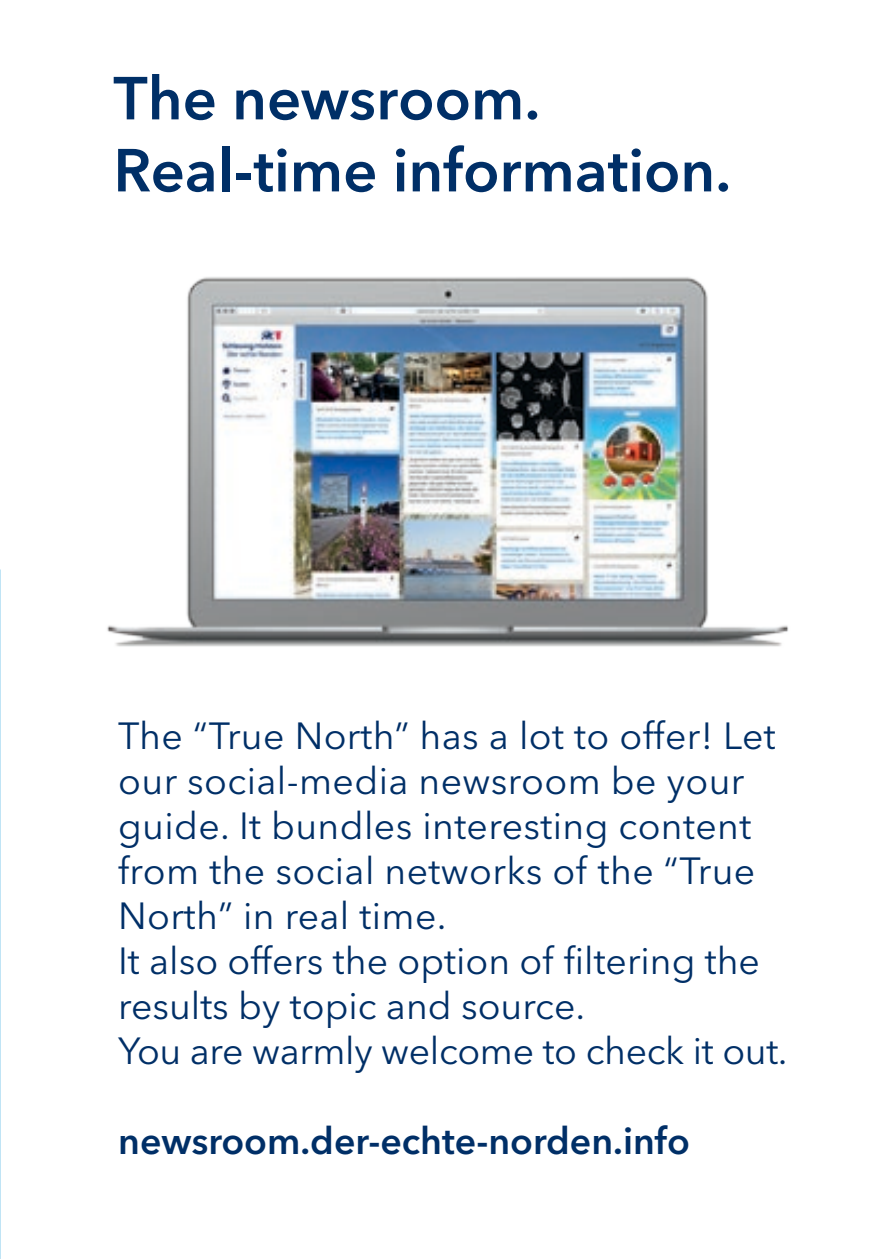
<style>
.page{position:relative;width:893px;height:1259px;background:#fff}
.page>*{position:absolute;margin:0;border:0;box-sizing:border-box;transform-origin:0 0}
.t1{font:600 60px/72px "Avenir Next LT Pro";color:#002f67}
.t2{font:37.5px/45px "Avenir Next LT Pro";letter-spacing:.01em;color:#002f67}
.t3{font:600 37.5px "Avenir Next LT Pro";color:#002f67}
</style>
<div class="page">
<img style="left:107px;top:277px;width:682px;height:370px">
<h1 class="t1" style="left:113px;top:62px;width:619px">The newsroom.<br>Real-time information.</h1>
<p class="t2" style="left:118px;top:714px;width:671px">The “True North” has a lot to offer! Let our social-media newsroom be your guide. It bundles interesting content from the social networks of the “True North” in real time.<br>It also offers the option of filtering the results by topic and source.<br>You are warmly welcome to check it out.</p>
<p class="t3" style="left:118px;top:1118px;width:573px">newsroom.der-echte-norden.info</p>
</div>
